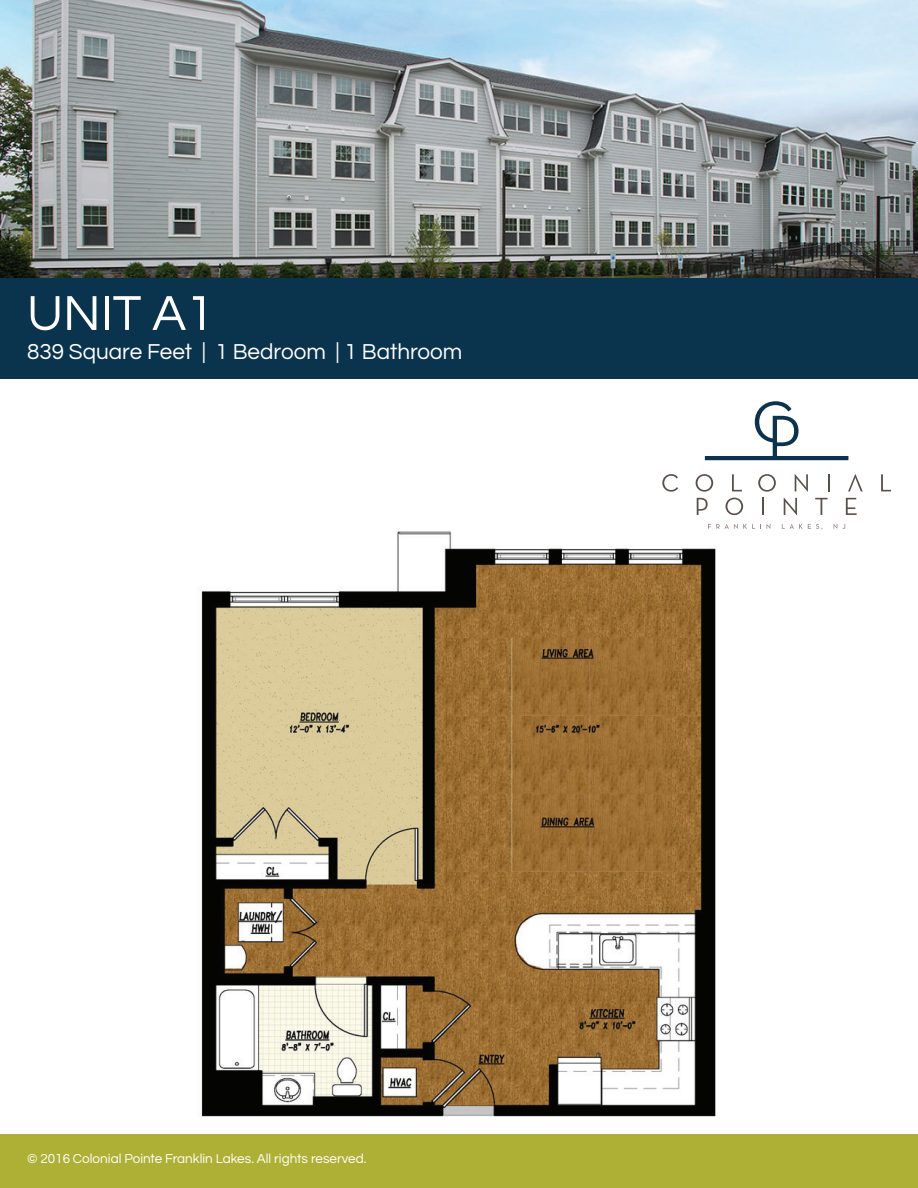
<style>
.page{position:relative;width:918px;height:1188px;background:#fff}
.page>*{position:absolute;margin:0;border:0;box-sizing:border-box;transform-origin:0 0}
.t1{font:51px "Questrial";color:#fff}
.t2{font:22.5px "Questrial";color:#fff}
.t3{font:13.5px "Questrial";color:#fff}
</style>
<div class="page">
<img style="left:0;top:0;width:918px;height:279px">
<div style="left:0;top:279px;width:918px;height:100px;background:#0a334d"></div>
<div style="left:0;top:1135px;width:918px;height:53px;background:#aeb035"></div>
<img style="left:201px;top:531px;width:515px;height:586px">
<svg style="left:662px;top:474px;width:16px;height:18px"></svg>
<svg style="left:696px;top:474px;width:17px;height:18px"></svg>
<svg style="left:732px;top:474px;width:10px;height:17px"></svg>
<svg style="left:758px;top:474px;width:18px;height:18px"></svg>
<svg style="left:795px;top:474px;width:13px;height:18px"></svg>
<svg style="left:828px;top:474px;width:2px;height:17px"></svg>
<svg style="left:848px;top:474px;width:15px;height:17px"></svg>
<svg style="left:881px;top:474px;width:10px;height:17px"></svg>
<svg style="left:697px;top:498px;width:11px;height:17px"></svg>
<svg style="left:726px;top:498px;width:17px;height:17px"></svg>
<svg style="left:762px;top:498px;width:2px;height:17px"></svg>
<svg style="left:784px;top:498px;width:13px;height:17px"></svg>
<svg style="left:815px;top:498px;width:13px;height:17px"></svg>
<svg style="left:846px;top:498px;width:11px;height:17px"></svg>
<svg style="left:708px;top:524px;width:53px;height:5px"></svg>
<svg style="left:767px;top:524px;width:3px;height:5px"></svg>
<svg style="left:782px;top:524px;width:40px;height:5px"></svg>
<svg style="left:834px;top:524px;width:11px;height:5px"></svg>
<svg style="left:705px;top:401px;width:143px;height:59px"></svg>
<h1 class="t1" style="left:27px;top:288px;width:189px">UNIT A1</h1>
<h2 class="t2" style="left:27px;top:341px;width:437px">839 Square Feet | 1 Bedroom | 1 Bathroom</h2>
<p class="t3" style="left:27px;top:1152px;width:341px">© 2016 Colonial Pointe Franklin Lakes. All rights reserved.</p>
</div>
